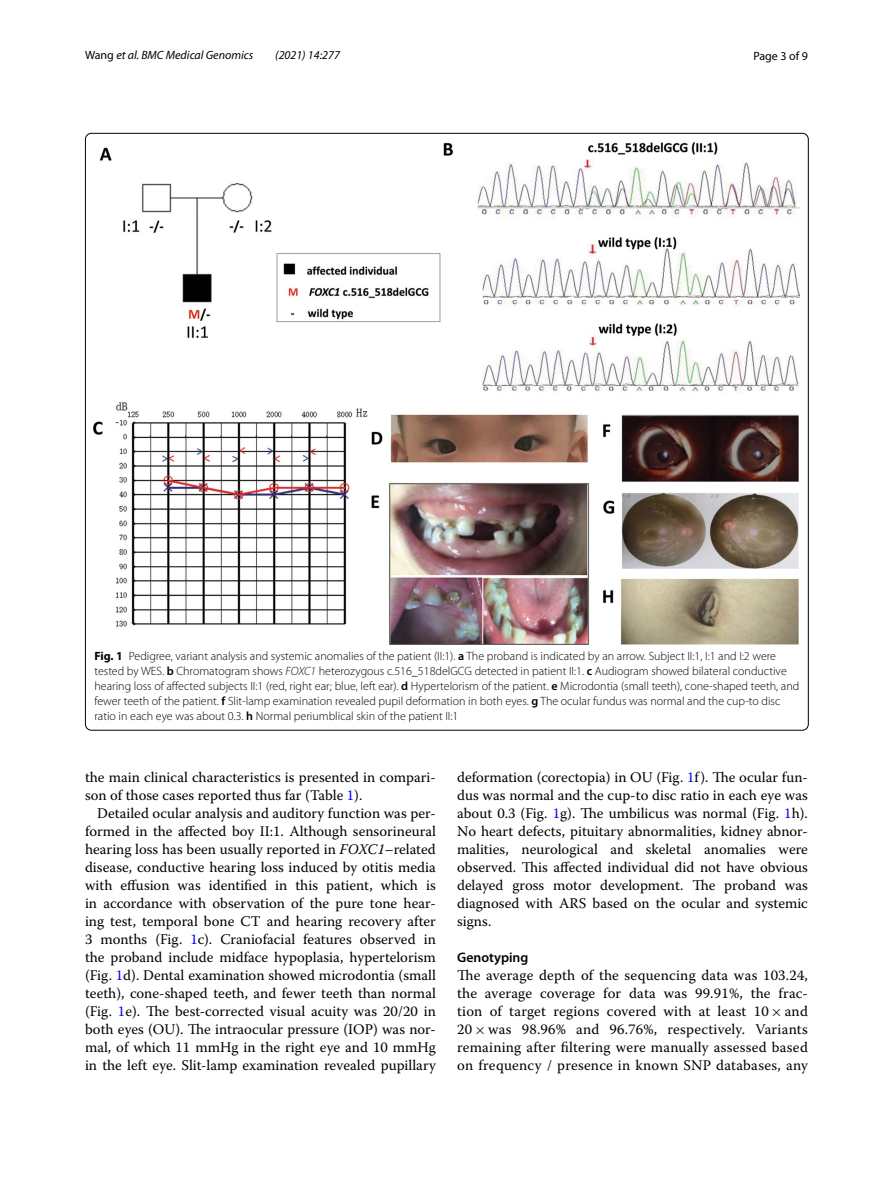
<style>
.page{position:relative;width:893px;height:1187px;background:#fff}
.page>*{position:absolute;margin:0;border:0;box-sizing:border-box;transform-origin:0 0}
.t1{font:14.7px/18px "Warnock Pro";color:#000;text-align:justify}
.t2{font:600 13.8px "Myriad Pro";color:#000}
.t3{font:300 12px/15px "Myriad Pro";color:#000}
.t4{font:italic 12px "Myriad Pro";color:#000}
.t5{font:12px "Myriad Pro";color:#000}
.s1{font-style:normal}
.s2{font-weight:700}
.s3{font-weight:600}
.s4{font-style:italic}
.s5{color:#00f}
.s6{font-family:"MTSY"}
</style>
<div class="page">
<img style="left:94px;top:142px;width:706px;height:502px">
<p class="t4" style="left:85px;top:48px;width:170px"><span class="s1">Wang</span> et al. BMC Medical Genomics</p>
<p class="t4" style="left:275px;top:48px;width:66px">(2021) 14:277</p>
<p class="t5" style="left:753px;top:48px;width:56px">Page 3 of 9</p>
<p class="t3" style="left:94px;top:648px;width:706px"><span class="s2">Fig. 1</span> Pedigree, variant analysis and systemic anomalies of the patient (II:1). <span class="s3">a</span> The proband is indicated by an arrow. Subject II:1, I:1 and I:2 were tested by WES. <span class="s3">b</span> Chromatogram shows <span class="s4">FOXC1</span> heterozygous c.516_518delGCG detected in patient II:1. <span class="s3">c</span> Audiogram showed bilateral conductive hearing loss of affected subjects II:1 (red, right ear; blue, left ear). <span class="s3">d</span> Hypertelorism of the patient. <span class="s3">e</span> Microdontia (small teeth), cone-shaped teeth, and fewer teeth of the patient. <span class="s3">f</span> Slit-lamp examination revealed pupil deformation in both eyes. <span class="s3">g</span> The ocular fundus was normal and the cup-to disc ratio in each eye was about 0.3. <span class="s3">h</span> Normal periumblical skin of the patient II:1</p>
<p class="t1" style="left:85px;top:767px;width:352px">the main clinical characteristics is presented in compari&shy;son of those cases reported thus far (Table <span class="s5">1</span>).</p>
<p class="t1" style="left:85px;top:803px;width:352px;text-indent:12px">Detailed ocular analysis and auditory function was per&shy;formed in the affected boy II:1. Although sensorineural hearing loss has been usually reported in <span class="s4">FOXC1</span>–related disease, conductive hearing loss induced by otitis media with effusion was identified in this patient, which is in accordance with observation of the pure tone hear&shy;ing test, temporal bone CT and hearing recovery after 3 months (Fig. <span class="s5">1</span>c). Craniofacial features observed in the proband include midface hypoplasia, hypertelorism (Fig. <span class="s5">1</span>d). Dental examination showed microdontia (small teeth), cone-shaped teeth, and fewer teeth than normal (Fig. <span class="s5">1</span>e). The best-corrected visual acuity was 20/20 in both eyes (OU). The intraocular pressure (IOP) was nor&shy;mal, of which 11 mmHg in the right eye and 10 mmHg in the left eye. Slit-lamp examination revealed pupillary</p>
<p class="t1" style="left:457px;top:767px;width:352px">deformation (corectopia) in OU (Fig. <span class="s5">1</span>f). The ocular fun&shy;dus was normal and the cup-to disc ratio in each eye was about 0.3 (Fig. <span class="s5">1</span>g). The umbilicus was normal (Fig. <span class="s5">1</span>h).<br>No heart defects, pituitary abnormalities, kidney abnor&shy;malities, neurological and skeletal anomalies were observed. This affected individual did not have obvious delayed gross motor development. The proband was diagnosed with ARS based on the ocular and systemic signs.</p>
<p class="t2" style="left:457px;top:948px;width:73px">Genotyping</p>
<p class="t1" style="left:457px;top:965px;width:352px">The average depth of the sequencing data was 103.24, the average coverage for data was 99.91%, the frac&shy;tion of target regions covered with at least 10<span class="s6">×</span>and 20<span class="s6">×</span>was 98.96% and 96.76%, respectively. Variants remaining after filtering were manually assessed based on frequency / presence in known SNP databases, any</p>
</div>
